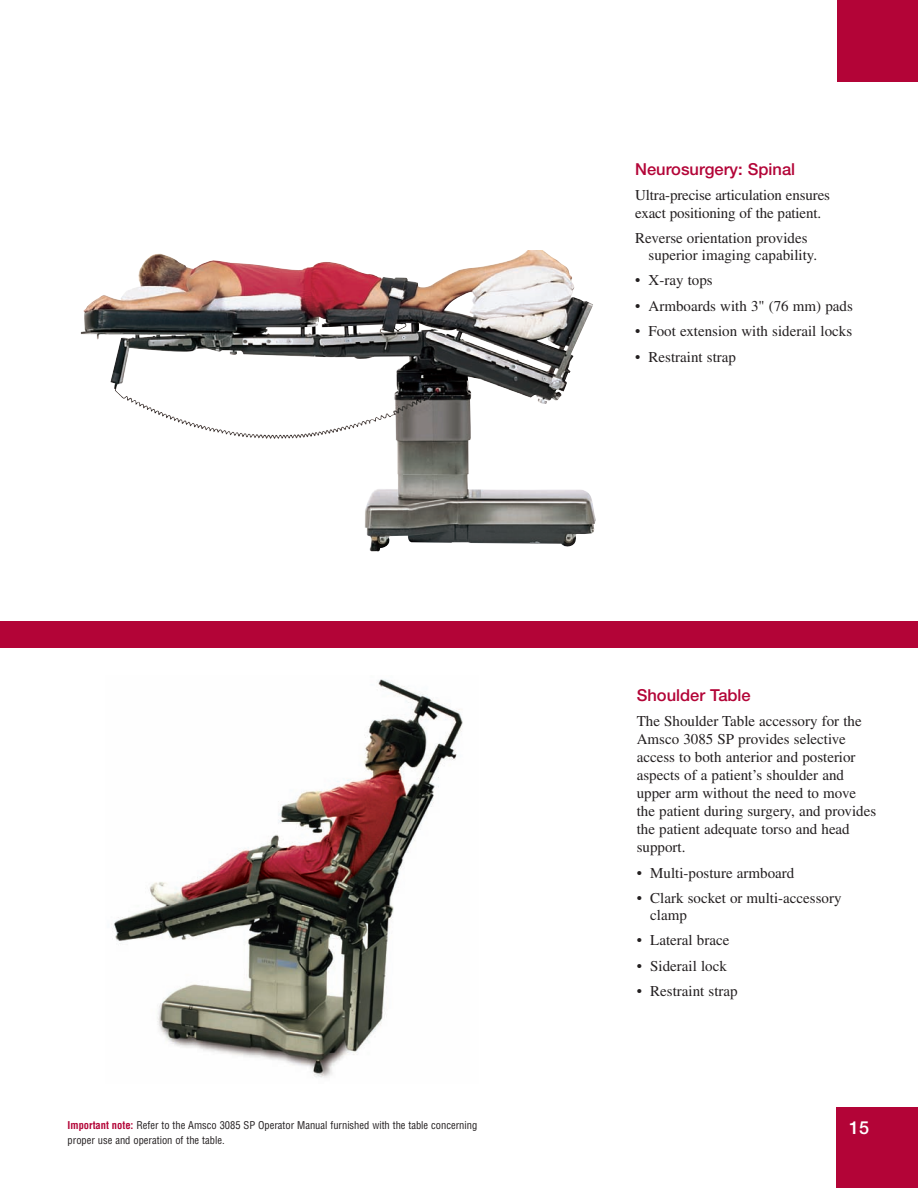
<style>
.page{position:relative;width:918px;height:1188px;background:#fff}
.page>*{position:absolute;margin:0;border:0;box-sizing:border-box;transform-origin:0 0}
.t1{font:500 18px "Helvetica Neue";color:#fff}
.t2{font:500 16.5px "Helvetica Neue";color:#b30437}
.t3{font:15px/18px "Times";color:#231f20}
.t4{font:condensed 10.5px/15px "Helvetica";color:#231f20}
.s1{font-weight:700;color:#b30437}
</style>
<div class="page">
<div style="left:0;top:621px;width:918px;height:27px;background:#b30437"></div>
<svg style="left:80px;top:251px;width:516px;height:301px"></svg>
<img style="left:116px;top:348px;width:280px;height:90px">
<img style="left:112px;top:679px;width:351px;height:399px">
<div style="left:837px;top:0;width:81px;height:82px;background:#b30437"></div>
<div style="left:836px;top:1107px;width:82px;height:81px;background:#b30437"></div>
<p class="t4" style="left:68px;top:1119px;width:411px"><span class="s1">Important note:</span> Refer to the Amsco 3085 SP Operator Manual furnished with the table concerning proper use and operation of the table.</p>
<p class="t2" style="left:635px;top:163px;width:162px">Neurosurgery: Spinal</p>
<p class="t3" style="left:635px;top:187px;width:196px">Ultra-precise articulation ensures exact positioning of the patient.</p>
<p class="t3" style="left:649px;top:232px;width:170px;line-height:16.5px;text-indent:-14px">Reverse orientation provides superior imaging capability.</p>
<p class="t3" style="left:635px;top:273px;width:79px">• X-ray tops</p>
<p class="t3" style="left:635px;top:298px;width:219px">• Armboards with 3" (76 mm) pads</p>
<p class="t3" style="left:635px;top:324px;width:219px">• Foot extension with siderail locks</p>
<p class="t3" style="left:635px;top:349px;width:102px">• Restraint strap</p>
<p class="t2" style="left:637px;top:690px;width:116px">Shoulder Table</p>
<p class="t3" style="left:637px;top:714px;width:241px">The Shoulder Table accessory for the<br>Amsco 3085 SP provides selective access to both anterior and posterior aspects of a patient’s shoulder and upper arm without the need to move the patient during surgery, and provides the patient adequate torso and head support.</p>
<p class="t3" style="left:637px;top:865px;width:159px">• Multi-posture armboard</p>
<p class="t3" style="left:650px;top:892px;width:193px;line-height:16.5px;text-indent:-14px">• Clark socket or multi-accessory clamp</p>
<p class="t3" style="left:637px;top:933px;width:94px">• Lateral brace</p>
<p class="t3" style="left:637px;top:958px;width:92px">• Siderail lock</p>
<p class="t3" style="left:637px;top:984px;width:102px">• Restraint strap</p>
<p class="t1" style="left:849px;top:1121px;width:22px">15</p>
</div>
